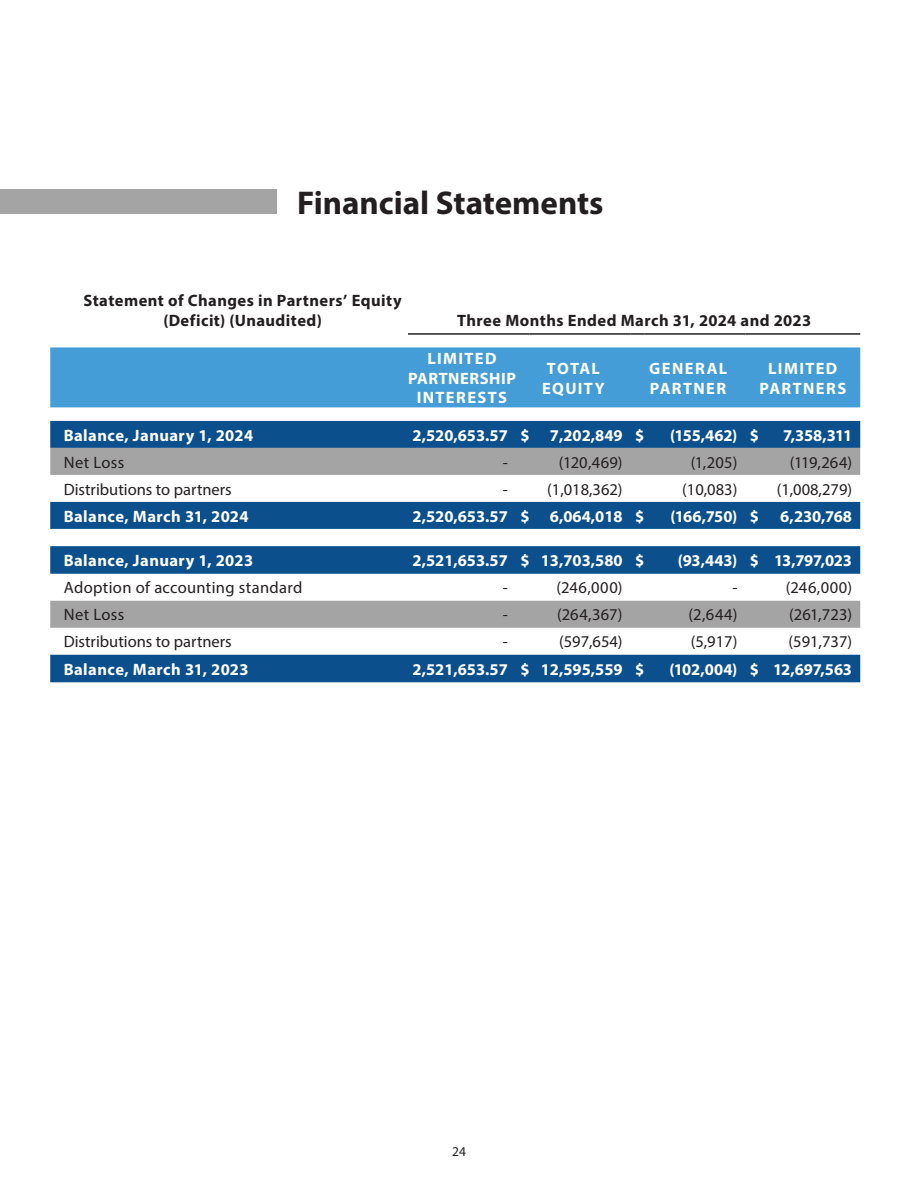
<style>
.page{position:relative;width:918px;height:1188px;background:#fff}
.page>*{position:absolute;margin:0;border:0;box-sizing:border-box;transform-origin:0 0}
.t1{font:700 33px "Myriad Pro";color:#231f20}
.t2{font:700 16.5px "Myriad Pro";letter-spacing:.025em;color:#fff}
.t3{font:16.5px "Myriad Pro";color:#231f20}
.t4{font:700 16.5px/19.8px "Myriad Pro";letter-spacing:.025em;color:#231f20;text-align:center}
.t5{font:700 16.5px/19.8px "Myriad Pro";letter-spacing:.075em;color:#fff;text-align:center}
.t6{font:700 16.5px/19.8px "Myriad Pro";letter-spacing:.085em;color:#fff}
.t7{font:16.5px "Myriad Pro";letter-spacing:.02em;color:#231f20}
.t8{font:13.5px "Myriad Pro";color:#231f20}
</style>
<div class="page">
<div style="left:0;top:189px;width:277px;height:25px;background:#a5a4a4"></div>
<div style="left:50px;top:347px;width:810px;height:60px;background:#449dd7"></div>
<svg style="left:50px;top:421px;width:810px;height:54px;background:#597a99"></svg>
<hr style="left:408px;top:333px;width:108px;height:2px;background:#231f20">
<svg style="left:746px;top:333px;width:13px;height:2px"></svg>
<hr style="left:759px;top:333px;width:101px;height:2px;background:#231f20">
<svg style="left:516px;top:333px;width:14px;height:2px"></svg>
<hr style="left:530px;top:333px;width:101px;height:2px;background:#231f20">
<svg style="left:631px;top:333px;width:13px;height:2px"></svg>
<hr style="left:644px;top:333px;width:102px;height:2px;background:#231f20">
<svg style="left:50px;top:502px;width:810px;height:72px;fill:#0b4f8d"></svg>
<div style="left:50px;top:601px;width:810px;height:27px;background:#a5a4a4"></div>
<div style="left:50px;top:655px;width:810px;height:27px;background:#0b4f8d"></div>
<p class="t1" style="left:297px;top:181px;width:308px">Financial Statements</p>
<p class="t4" style="left:84px;top:290px;width:320px">Statement of Changes in Partners’ Equity (Deficit) (Unaudited)</p>
<p class="t4" style="left:457px;top:310px;width:356px">Three Months Ended March 31, 2024 and 2023</p>
<p class="t5" style="left:408px;top:348px;width:109px">LIMITED<br>PARTNERSHIP<br>INTERESTS</p>
<p class="t5" style="left:542px;top:358px;width:64px;text-align:left">TOTAL<br>EQUITY</p>
<p class="t6" style="left:649px;top:358px;width:80px">GENERAL<br>PARTNER</p>
<p class="t6" style="left:759px;top:358px;width:88px;text-align:center">LIMITED<br>PARTNERS</p>
<p class="t2" style="left:64px;top:424px;width:191px">Balance, January 1, 2024</p>
<p class="t2" style="left:413px;top:424px;width:97px">2,520,653.57</p>
<p class="t2" style="left:520px;top:424px;width:11px">$</p>
<p class="t2" style="left:550px;top:424px;width:74px">7,202,849</p>
<p class="t2" style="left:635px;top:424px;width:11px">$</p>
<p class="t2" style="left:670px;top:424px;width:69px">(155,462)</p>
<p class="t2" style="left:750px;top:424px;width:11px">$</p>
<p class="t2" style="left:783px;top:424px;width:71px">7,358,311</p>
<p class="t3" style="left:64px;top:452px;width:62px">Net Loss</p>
<p class="t3" style="left:503px;top:452px;width:7px">-</p>
<p class="t3" style="left:559px;top:452px;width:65px">(120,469)</p>
<p class="t3" style="left:691px;top:452px;width:48px">(1,205)</p>
<p class="t3" style="left:790px;top:452px;width:64px">(119,264)</p>
<p class="t3" style="left:64px;top:479px;width:170px">Distributions to partners</p>
<p class="t3" style="left:503px;top:479px;width:7px">-</p>
<p class="t3" style="left:547px;top:479px;width:77px">(1,018,362)</p>
<p class="t3" style="left:682px;top:479px;width:57px">(10,083)</p>
<p class="t3" style="left:777px;top:479px;width:77px">(1,008,279)</p>
<p class="t2" style="left:64px;top:505px;width:186px">Balance, March 31, 2024</p>
<p class="t2" style="left:413px;top:505px;width:97px">2,520,653.57</p>
<p class="t2" style="left:520px;top:505px;width:11px">$</p>
<p class="t2" style="left:550px;top:505px;width:74px">6,064,018</p>
<p class="t2" style="left:635px;top:505px;width:11px">$</p>
<p class="t2" style="left:670px;top:505px;width:68px">(166,750)</p>
<p class="t2" style="left:750px;top:505px;width:11px">$</p>
<p class="t2" style="left:780px;top:505px;width:73px">6,230,768</p>
<p class="t2" style="left:64px;top:550px;width:191px">Balance, January 1, 2023</p>
<p class="t2" style="left:413px;top:550px;width:97px">2,521,653.57</p>
<p class="t2" style="left:520px;top:550px;width:11px">$</p>
<p class="t2" style="left:541px;top:550px;width:83px">13,703,580</p>
<p class="t2" style="left:635px;top:550px;width:11px">$</p>
<p class="t2" style="left:678px;top:550px;width:61px">(93,443)</p>
<p class="t2" style="left:750px;top:550px;width:11px">$</p>
<p class="t2" style="left:774px;top:550px;width:80px">13,797,023</p>
<p class="t7" style="left:64px;top:578px;width:240px">Adoption of accounting standard</p>
<p class="t3" style="left:503px;top:578px;width:7px">-</p>
<p class="t3" style="left:556px;top:578px;width:68px">(246,000)</p>
<p class="t3" style="left:732px;top:578px;width:7px">-</p>
<p class="t3" style="left:786px;top:578px;width:68px">(246,000)</p>
<p class="t3" style="left:64px;top:605px;width:62px">Net Loss</p>
<p class="t3" style="left:503px;top:605px;width:7px">-</p>
<p class="t3" style="left:557px;top:605px;width:67px">(264,367)</p>
<p class="t3" style="left:689px;top:605px;width:50px">(2,644)</p>
<p class="t3" style="left:789px;top:605px;width:64px">(261,723)</p>
<p class="t3" style="left:64px;top:632px;width:170px">Distributions to partners</p>
<p class="t3" style="left:503px;top:632px;width:7px">-</p>
<p class="t3" style="left:559px;top:632px;width:65px">(597,654)</p>
<p class="t3" style="left:691px;top:632px;width:48px">(5,917)</p>
<p class="t3" style="left:789px;top:632px;width:65px">(591,737)</p>
<p class="t2" style="left:64px;top:658px;width:186px">Balance, March 31, 2023</p>
<p class="t2" style="left:413px;top:658px;width:97px">2,521,653.57</p>
<p class="t2" style="left:520px;top:658px;width:11px">$</p>
<p class="t2" style="left:541px;top:658px;width:83px">12,595,559</p>
<p class="t2" style="left:635px;top:658px;width:11px">$</p>
<p class="t2" style="left:669px;top:658px;width:70px">(102,004)</p>
<p class="t2" style="left:750px;top:658px;width:11px">$</p>
<p class="t2" style="left:773px;top:658px;width:81px">12,697,563</p>
<p class="t8" style="left:452px;top:1143px;width:15px">24</p>
</div>
